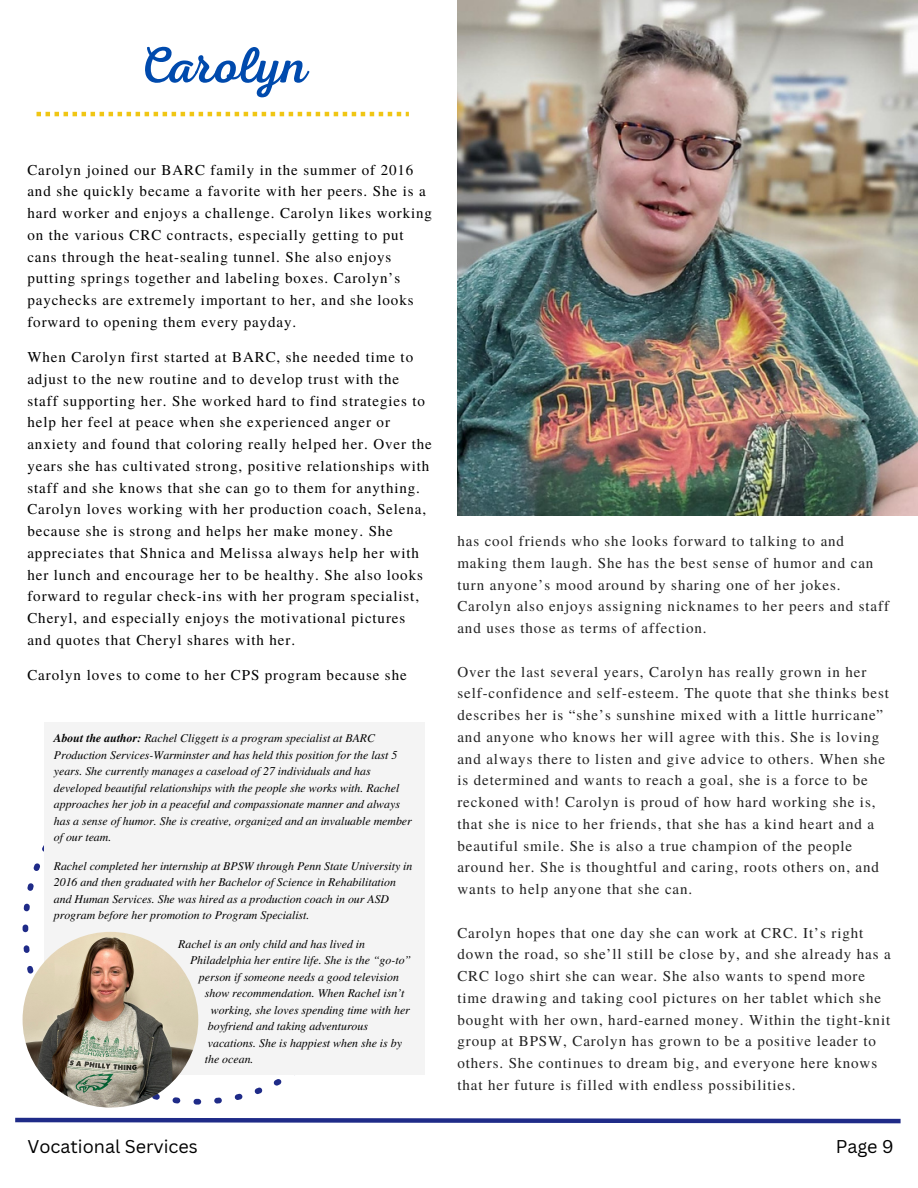
<style>
.page{position:relative;width:918px;height:1188px;background:#fff}
.page>*{position:absolute;margin:0;border:0;box-sizing:border-box;transform-origin:0 0}
.t1{font:51px "Nexa Script";color:#004aad}
.t2{font:18px "Canva Sans";color:#000}
.t3{font:15px/21.8px "Te X Gyre Termes";letter-spacing:.06em;color:#222}
.t4{font:15px/21.8px "Te X Gyre Termes";letter-spacing:.06em;color:#000}
.t5{font:italic 11.85px/16.5px "Te X Gyre Termes";color:#000}
.s1{font-weight:700}
</style>
<div class="page">
<img style="left:457px;top:0;width:461px;height:515px">
<svg style="left:15px;top:1117px;width:886px;height:7px"></svg>
<svg style="left:23px;top:845px;width:351px;height:260px"></svg>
<div style="left:44px;top:722px;width:380px;height:352px;background:#f4f4f4"></div>
<img style="left:23px;top:932px;width:175px;height:176px;border-radius:50%">
<svg style="left:37px;top:112px;width:372px;height:4px"></svg>
<p class="t1" style="left:138px;top:36px;width:171px">Carolyn</p>
<p class="t4" style="left:27px;top:158px;width:406px">Carolyn joined our BARC family in the summer of 2016 and she quickly became a favorite with her peers. She is a hard worker and enjoys a challenge. Carolyn likes working on the various CRC contracts, especially getting to put cans through the heat-sealing tunnel. She also enjoys putting springs together and labeling boxes. Carolyn’s paychecks are extremely important to her, and she looks forward to opening them every payday.</p>
<p class="t4" style="left:27px;top:345px;width:406px">When Carolyn first started at BARC, she needed time to adjust to the new routine and to develop trust with the staff supporting her. She worked hard to find strategies to help her feel at peace when she experienced anger or anxiety and found that coloring really helped her. Over the years she has cultivated strong, positive relationships with staff and she knows that she can go to them for anything.<br>Carolyn loves working with her production coach, Selena, because she is strong and helps her make money. She appreciates that Shnica and Melissa always help her with her lunch and encourage her to be healthy. She also looks forward to regular check-ins with her program specialist, Cheryl, and especially enjoys the motivational pictures and quotes that Cheryl shares with her.</p>
<p class="t4" style="left:27px;top:663px;width:381px">Carolyn loves to come to her CPS program because she</p>
<p class="t5" style="left:54px;top:729px;width:360px"><span class="s1">About the author:</span> Rachel Cliggett is a program specialist at BARC Production Services-Warminster and has held this position for the last 5 years. She currently manages a caseload of 27 individuals and has developed beautiful relationships with the people she works with. Rachel approaches her job in a peaceful and compassionate manner and always has a sense of humor. She is creative, organized and an invaluable member of our team.</p>
<p class="t5" style="left:54px;top:857px;width:360px">Rachel completed her internship at BPSW through Penn State University in 2016 and then graduated with her Bachelor of Science in Rehabilitation and Human Services. She was hired as a production coach in our ASD program before her promotion to Program Specialist.</p>
<p class="t5" style="left:178px;top:935px;width:188px">Rachel is an only child and has lived in</p>
<p class="t5" style="left:190px;top:951px;width:223px">Philadelphia her entire life. She is the “go-to”</p>
<p class="t5" style="left:199px;top:968px;width:202px">person if someone needs a good television</p>
<p class="t5" style="left:205px;top:984px;width:201px">show recommendation. When Rachel isn’t</p>
<p class="t5" style="left:211px;top:1001px;width:201px">working, she loves spending time with her</p>
<p class="t5" style="left:208px;top:1017px;width:162px">boyfriend and taking adventurous</p>
<p class="t5" style="left:208px;top:1034px;width:196px">vacations. She is happiest when she is by</p>
<p class="t5" style="left:205px;top:1050px;width:50px">the ocean.</p>
<p class="t3" style="left:457px;top:529px;width:433px">has cool friends who she looks forward to talking to and making them laugh. She has the best sense of humor and can turn anyone’s mood around by sharing one of her jokes.<br>Carolyn also enjoys assigning nicknames to her peers and staff and uses those as terms of affection.</p>
<p class="t3" style="left:457px;top:660px;width:433px">Over the last several years, Carolyn has really grown in her self-confidence and self-esteem. The quote that she thinks best describes her is “she’s sunshine mixed with a little hurricane” and anyone who knows her will agree with this. She is loving and always there to listen and give advice to others. When she is determined and wants to reach a goal, she is a force to be reckoned with! Carolyn is proud of how hard working she is, that she is nice to her friends, that she has a kind heart and a beautiful smile. She is also a true champion of the people around her. She is thoughtful and caring, roots others on, and wants to help anyone that she can.</p>
<p class="t3" style="left:457px;top:921px;width:435px">Carolyn hopes that one day she can work at CRC. It’s right down the road, so she’ll still be close by, and she already has a CRC logo shirt she can wear. She also wants to spend more time drawing and taking cool pictures on her tablet which she bought with her own, hard-earned money. Within the tight-knit group at BPSW, Carolyn has grown to be a positive leader to others. She continues to dream big, and everyone here knows that her future is filled with endless possibilities.</p>
<p class="t2" style="left:27px;top:1134px;width:172px">Vocational Services</p>
<p class="t2" style="left:836px;top:1134px;width:59px">Page 9</p>
</div>
